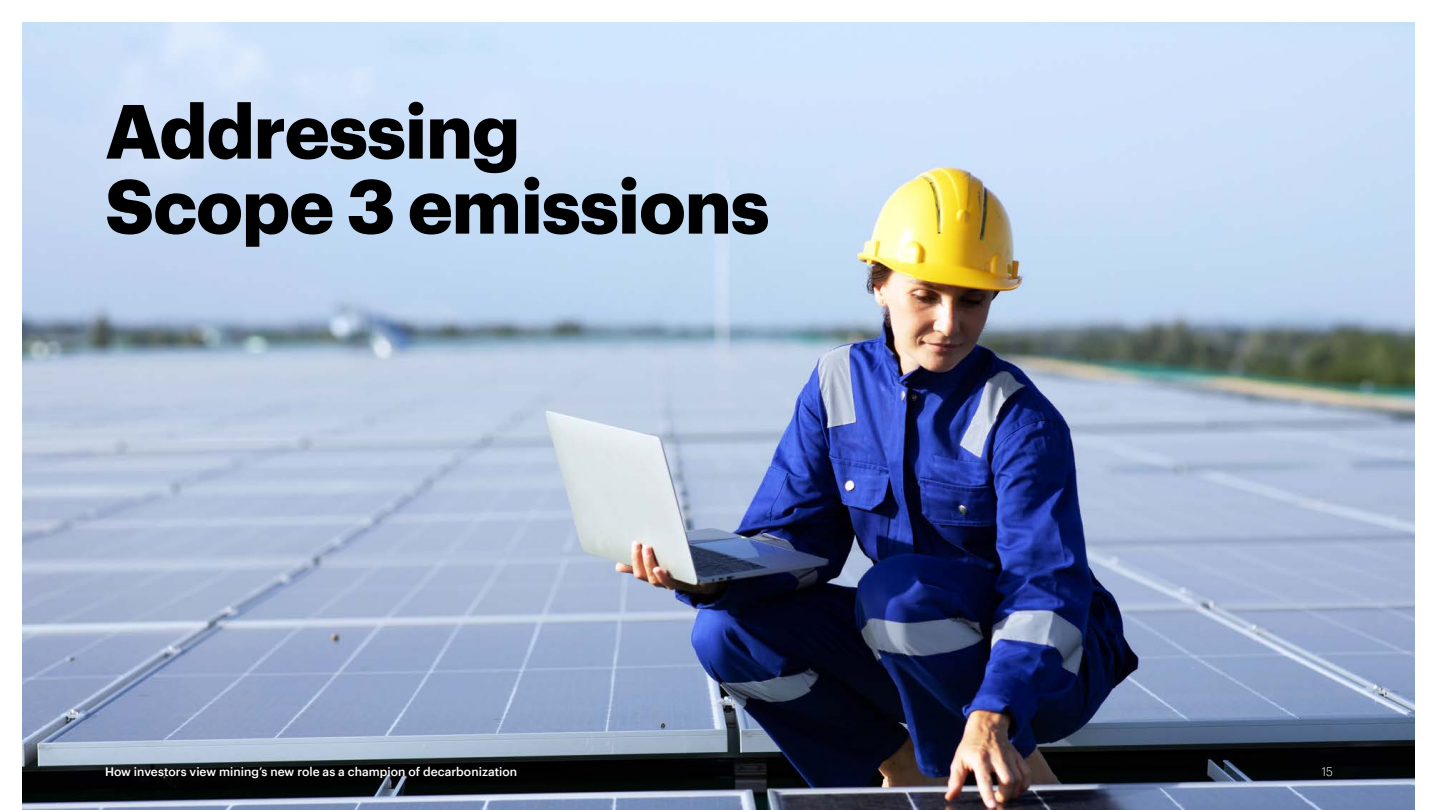
<style>
.page{position:relative;width:1437px;height:810px;background:#fff}
.page>*{position:absolute;margin:0;border:0;box-sizing:border-box;transform-origin:0 0}
.t1{font:700 75px/75px "Graphik";letter-spacing:-.02em;color:#000}
.t2{font:500 12px "Graphik";color:#fff}
.t3{font:300 12px "Graphik";color:#fff}
</style>
<div class="page">
<img style="left:22px;top:22px;width:1392px;height:788px">
<h1 class="t1" style="left:105px;top:87px;width:666px">Addressing<br>Scope 3 emissions</h1>
<p class="t2" style="left:105px;top:763px;width:414px">How investors view mining’s new role as a champion of decarbonization</p>
<p class="t3" style="left:1321px;top:763px;width:13px">15</p>
</div>
